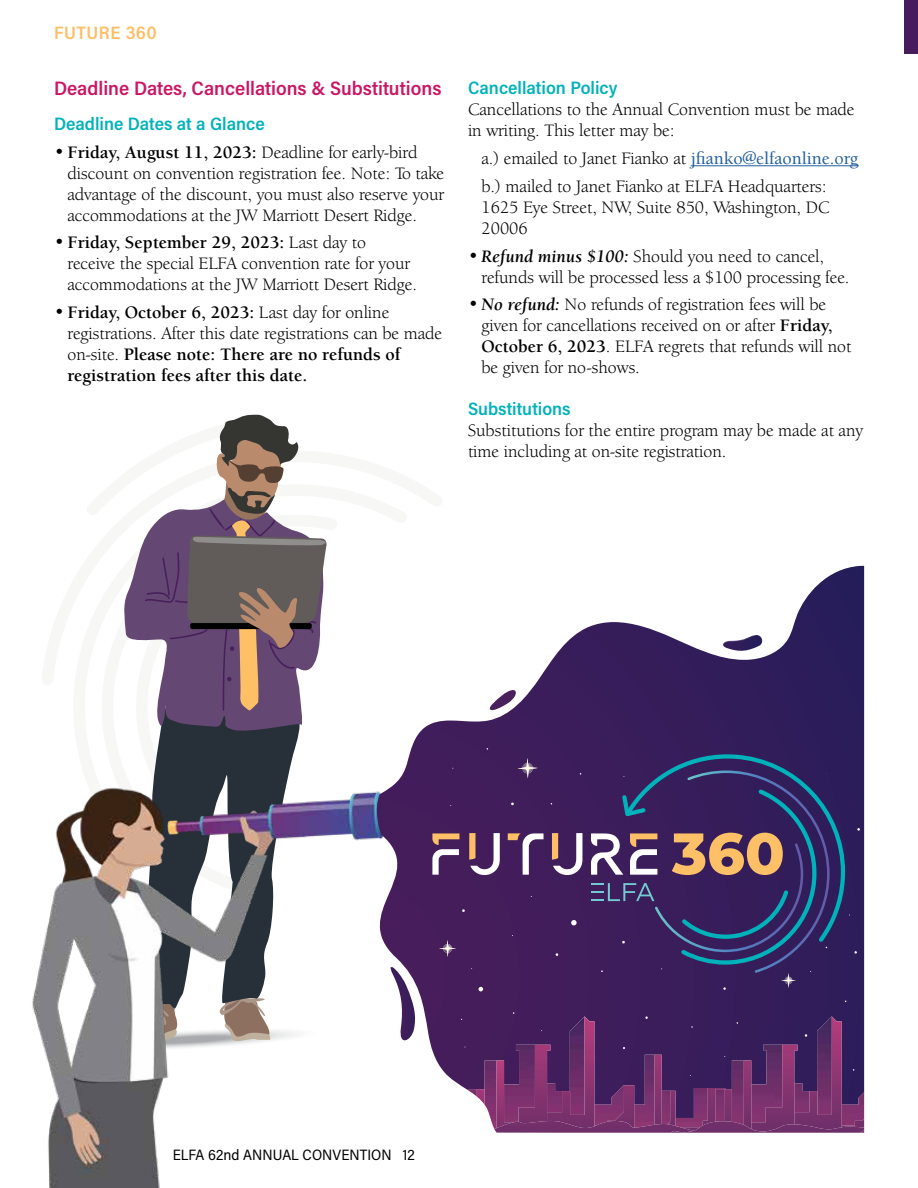
<style>
.page{position:relative;width:918px;height:1188px;background:#fff}
.page>*{position:absolute;margin:0;border:0;box-sizing:border-box;transform-origin:0 0}
.t1{font:600 19.5px "Acumin Pro Semi Cond";color:#cb1665}
.t2{font:18px/21px "Berkeley Oldstyle IT Cby BT";color:#000}
.t3{font:700 18px/21px "Berkeley Std";color:#000}
.t4{font:600 18px "Acumin Pro Semi Cond";color:#00b2ba}
.t5{font:600 18px "Acumin Pro Semi Cond";letter-spacing:.025em;color:#fcbf66}
.t6{font:15px "Acumin Pro Semi Cond";letter-spacing:.005em;color:#000}
.s1{font-family:"Berkeley Std";font-weight:700}
.s2{font-family:"Berkeley Oldstyle IT Cby BT";font-weight:400}
.s3{font-family:"Berkeley Std";font-weight:500;color:#215e9e}
.s4{font-family:"Berkeley Std";font-weight:700;font-style:italic}
</style>
<div class="page">
<svg style="left:124px;top:414px;width:203px;height:367px"></svg>
<hr style="left:691px;top:165px;width:168px;height:1px;background:#215e9e">
<img style="left:32px;top:781px;width:315px;height:407px">
<svg style="left:347px;top:566px;width:517px;height:524px"></svg>
<svg style="left:478px;top:987px;width:5px;height:4px"></svg>
<svg style="left:571px;top:920px;width:6px;height:6px"></svg>
<svg style="left:439px;top:940px;width:17px;height:17px"></svg>
<svg style="left:517px;top:758px;width:21px;height:20px"></svg>
<svg style="left:432px;top:833px;width:27px;height:42px"></svg>
<svg style="left:508px;top:833px;width:36px;height:42px"></svg>
<svg style="left:552px;top:833px;width:30px;height:42px"></svg>
<svg style="left:469px;top:833px;width:31px;height:42px"></svg>
<svg style="left:591px;top:754px;width:269px;height:236px;background:#403466"></svg>
<img style="left:468px;top:1016px;width:240px;height:112px">
<img style="left:497px;top:1061px;width:7px;height:60px">
<img style="left:504px;top:1045px;width:43px;height:76px">
<img style="left:547px;top:1016px;width:47px;height:105px">
<img style="left:594px;top:1085px;width:40px;height:36px">
<img style="left:655px;top:1055px;width:7px;height:66px">
<img style="left:680px;top:1088px;width:35px;height:33px">
<img style="left:668px;top:1091px;width:8px;height:30px">
<img style="left:477px;top:1089px;width:8px;height:16px">
<img style="left:715px;top:1016px;width:149px;height:105px">
<img style="left:744px;top:1061px;width:7px;height:60px">
<img style="left:751px;top:1045px;width:43px;height:76px">
<img style="left:794px;top:1016px;width:48px;height:105px">
<img style="left:842px;top:1119px;width:22px;height:2px">
<img style="left:724px;top:1089px;width:8px;height:32px">
<img style="left:494px;top:1121px;width:177px;height:12px">
<img style="left:671px;top:1121px;width:193px;height:12px">
<svg style="left:860px;top:1130px;width:4px;height:3px"></svg>
<svg style="left:487px;top:678px;width:35px;height:36px"></svg>
<img style="left:721px;top:635px;width:43px;height:18px">
<svg style="left:390px;top:967px;width:26px;height:80px"></svg>
<div style="left:904px;top:0;width:14px;height:54px;background:#471c5c"></div>
<p class="t5" style="left:54px;top:20px;width:104px">FUTURE 360</p>
<p class="t1" style="left:54px;top:75px;width:389px">Deadline Dates, Cancellations &amp; Substitutions</p>
<p class="t4" style="left:54px;top:111px;width:212px">Deadline Dates at a Glance</p>
<p class="t2" style="left:68px;top:141px;width:378px;text-indent:-14px">• <span class="s1">Friday, August 11, 2023:</span> Deadline for early-bird discount on convention registration fee. Note: To take advantage of the discount, you must also reserve your accommodations at the JW Marriott Desert Ridge.</p>
<p class="t3" style="left:54px;top:232px;width:314px"><span class="s2">•</span> Friday, September 29, 2023: <span class="s2">Last day to</span></p>
<p class="t2" style="left:68px;top:253px;width:351px">receive the special ELFA convention rate for your accommodations at the JW Marriott Desert Ridge.</p>
<p class="t3" style="left:54px;top:302px;width:337px"><span class="s2">•</span> Friday, October 6, 2023: <span class="s2">Last day for online</span></p>
<p class="t2" style="left:68px;top:323px;width:376px">registrations. After this date registrations can be made</p>
<p class="t3" style="left:68px;top:344px;width:335px"><span class="s2">on-site.</span> Please note: There are no refunds of registration fees after this date.</p>
<p class="t4" style="left:468px;top:75px;width:151px">Cancellation Policy</p>
<p class="t2" style="left:468px;top:99px;width:388px">Cancellations to the Annual Convention must be made in writing. This letter may be:</p>
<p class="t2" style="left:482px;top:144px;width:379px;line-height:27.8px">a.) emailed to Janet Fianko at <span class="s3">jfianko@elfaonline.org </span>b.) mailed to Janet Fianko at ELFA Headquarters:</p>
<p class="t2" style="left:482px;top:196px;width:350px">1625 Eye Street, NW, Suite 850, Washington, DC<br>20006</p>
<p class="t2" style="left:482px;top:245px;width:370px;text-indent:-14px">• <span class="s4">Refund minus $100:</span> Should you need to cancel, refunds will be processed less a $100 processing fee.</p>
<p class="t2" style="left:482px;top:294px;width:371px;text-indent:-14px">• <span class="s4">No refund:</span> No refunds of registration fees will be given for cancellations received on or after <span class="s1">Friday, October 6, 2023</span>. ELFA regrets that refunds will not be given for no-shows.</p>
<p class="t4" style="left:468px;top:396px;width:104px">Substitutions</p>
<p class="t2" style="left:468px;top:420px;width:397px">Substitutions for the entire program may be made at any time including at on-site registration.</p>
<p class="t6" style="left:54px;top:1144px;width:243px">12 ELFA 62nd ANNUAL CONVE TION</p>
<p class="t6" style="left:173px;top:1144px;width:243px">ELFA 62nd ANNUAL CONVENTION 12</p>
</div>
